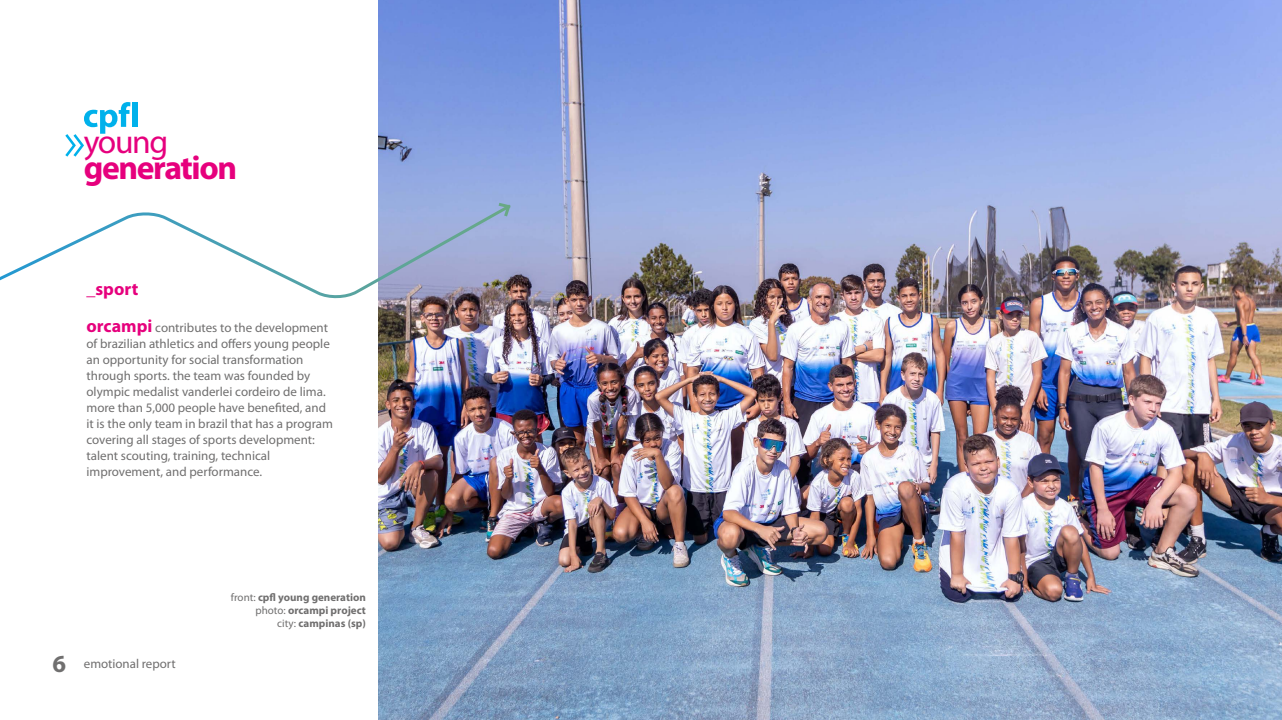
<style>
.page{position:relative;width:1282px;height:720px;background:#fff}
.page>*{position:absolute;margin:0;border:0;box-sizing:border-box;transform-origin:0 0}
.t1{font:700 33.6px "Myriad Pro";letter-spacing:-.04em;color:#e6007d}
.t2{font:33.6px "Myriad Pro";letter-spacing:-.04em;color:#e6007d}
.t3{font:700 18px "Myriad Pro";color:#e6007d}
.t4{font:13px/16px "Myriad Pro";color:#706f6f}
.t5{font:12.9px "Myriad Pro";color:#706f6f}
.t6{font:700 11px/13.2px "Myriad Pro";color:#706f6f;text-align:right}
.s1{font-weight:700;font-size:18px;color:#e6007d}
.s2{font-weight:700;font-size:24.6px}
.s3{font-weight:400}
</style>
<div class="page">
<img style="left:378px;top:0;width:903px;height:720px">
<svg style="left:0;top:203px;width:512px;height:99px"></svg>
<svg style="left:497px;top:201px;width:15px;height:17px"></svg>
<div style="left:132px;top:102px;width:5px;height:25px;background:#00b1eb"></div>
<svg style="left:65px;top:102px;width:65px;height:55px"></svg>
<h1 class="t2" style="left:84px;top:121px;width:86px">young</h1>
<h1 class="t1" style="left:84px;top:146px;width:155px">generation</h1>
<h2 class="t3" style="left:86px;top:277px;width:53px">_sport</h2>
<p class="t4" style="left:86px;top:319px;width:248px"><span class="s1">orcampi</span> contributes to the development of brazilian athletics and offers young people an opportunity for social transformation through sports. the team was founded by olympic medalist vanderlei cordeiro de lima. more than 5,000 people have benefited, and it is the only team in brazil that has a program covering all stages of sports development: talent scouting, training, technical improvement, and performance.</p>
<p class="t5" style="left:52px;top:655px;width:125px"><span class="s2">6</span> emotional report</p>
<p class="t6" style="left:231px;top:590px;width:136px"><span class="s3">front:</span> cpfl young generation <span class="s3">photo:</span> orcampi project<br><span class="s3">city:</span> campinas (sp)</p>
</div>
